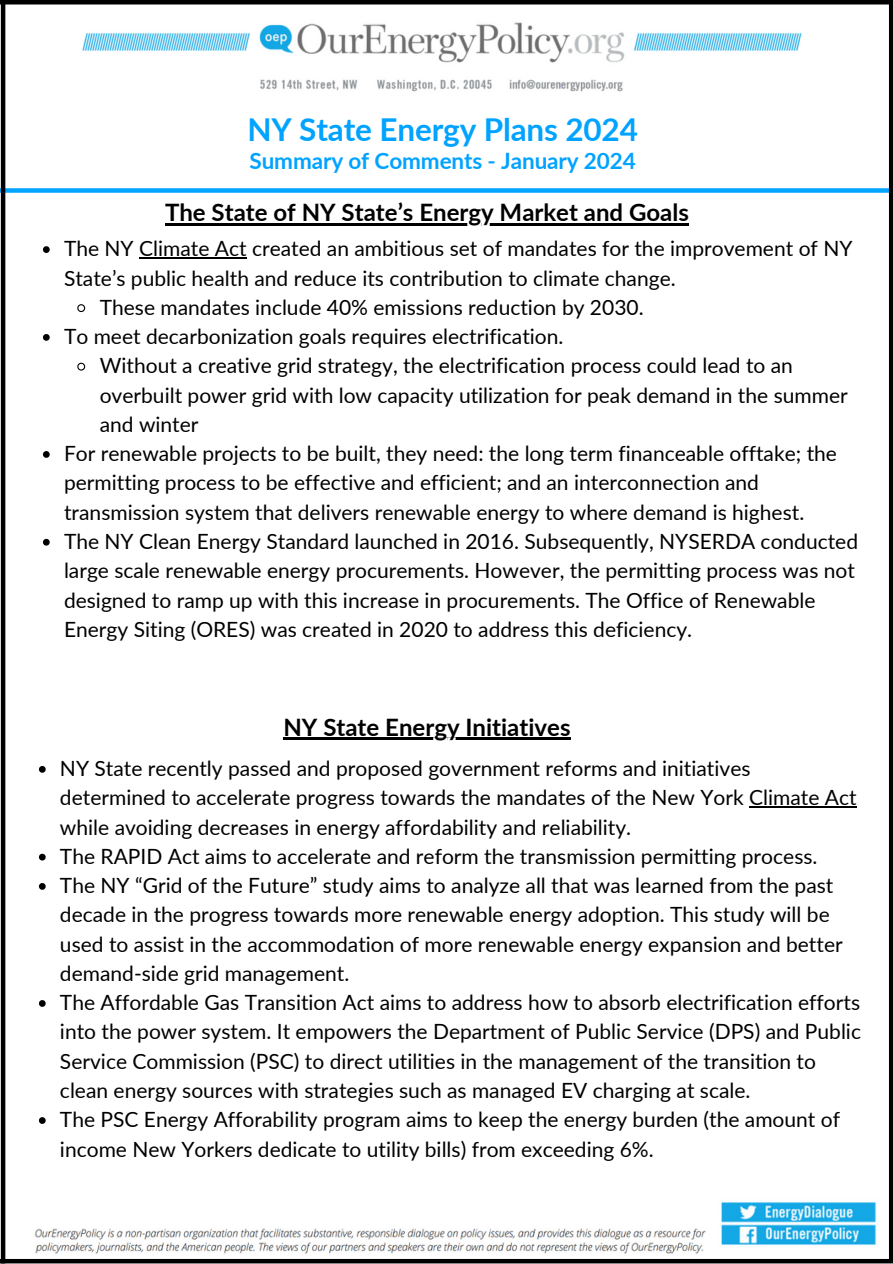
<style>
.page{position:relative;width:893px;height:1264px;background:#fff}
.page>*{position:absolute;margin:0;border:0;box-sizing:border-box;transform-origin:0 0}
.t1{font:700 31.5px "Lato";letter-spacing:-.005em;color:#00a3ff}
.t2{font:700 24px "Lato";color:#000}
.t3{font:700 22.5px "Lato";letter-spacing:-.005em;color:#00a3ff}
.t4{font:21px/29.2px "Lato";color:#000}
</style>
<div class="page">
<div style="left:0;top:188px;width:892px;height:5px;background:#00a3ff"></div>
<img style="left:82px;top:22px;width:720px;height:70px">
<img style="left:34px;top:1202px;width:843px;height:52px">
<hr style="left:1px;top:0;width:4px;height:1263px;background:#000">
<div style="left:0;top:1258px;width:892px;height:5px;background:#000"></div>
<svg style="left:888px;top:4px;width:4px;height:1255px;fill:#000"></svg>
<hr style="left:0;top:0;width:892px;height:4px;background:#000">
<hr style="left:165px;top:223px;width:524px;height:2px;background:#000">
<svg style="left:43px;top:246px;width:7px;height:7px"></svg>
<hr style="left:139px;top:257px;width:108px;height:1px;background:#000">
<svg style="left:77px;top:304px;width:9px;height:9px"></svg>
<svg style="left:43px;top:334px;width:7px;height:7px"></svg>
<svg style="left:77px;top:362px;width:9px;height:9px"></svg>
<svg style="left:43px;top:451px;width:7px;height:7px"></svg>
<svg style="left:43px;top:539px;width:7px;height:6px"></svg>
<hr style="left:283px;top:737px;width:287px;height:3px;background:#000">
<svg style="left:39px;top:766px;width:7px;height:6px"></svg>
<hr style="left:749px;top:806px;width:107px;height:1px;background:#000">
<svg style="left:39px;top:853px;width:7px;height:7px"></svg>
<svg style="left:39px;top:883px;width:7px;height:6px"></svg>
<svg style="left:39px;top:1000px;width:7px;height:6px"></svg>
<svg style="left:39px;top:1117px;width:7px;height:6px"></svg>
<h1 class="t1" style="left:247px;top:109px;width:392px">NY State Energy Plans 2024</h1>
<h1 class="t3" style="left:249px;top:146px;width:388px">Summary of Comments - January 2024</h1>
<p class="t2" style="left:165px;top:197px;width:525px">The State of NY State’s Energy Market and Goals</p>
<p class="t4" style="left:64px;top:233px;width:789px">The NY Climate Act created an ambitious set of mandates for the improvement of NY<br>State’s public health and reduce its contribution to climate change.</p>
<p class="t4" style="left:100px;top:292px;width:545px">These mandates include 40% emissions reduction by 2030.</p>
<p class="t4" style="left:64px;top:321px;width:501px">To meet decarbonization goals requires electrification.</p>
<p class="t4" style="left:100px;top:350px;width:749px">Without a creative grid strategy, the electrification process could lead to an overbuilt power grid with low capacity utilization for peak demand in the summer and winter</p>
<p class="t4" style="left:64px;top:438px;width:774px">For renewable projects to be built, they need: the long term financeable offtake; the permitting process to be effective and efficient; and an interconnection and transmission system that delivers renewable energy to where demand is highest.</p>
<h1 class="t4" style="left:64px;top:526px;width:795px">The NY Clean Energy Standard launched in 2016. Subsequently, NYSERDA conducted large scale renewable energy procurements. However, the permitting process was not designed to ramp up with this increase in procurements. The Office of Renewable Energy Siting (ORES) was created in 2020 to address this deficiency.</h1>
<p class="t2" style="left:283px;top:712px;width:288px">NY State Energy Initiatives</p>
<p class="t4" style="left:60px;top:753px;width:798px">NY State recently passed and proposed government reforms and initiatives determined to accelerate progress towards the mandates of the New York Climate Act while avoiding decreases in energy affordability and reliability.</p>
<p class="t4" style="left:60px;top:841px;width:759px">The RAPID Act aims to accelerate and reform the transmission permitting process.</p>
<p class="t4" style="left:60px;top:870px;width:784px">The NY “Grid of the Future” study aims to analyze all that was learned from the past decade in the progress towards more renewable energy adoption. This study will be used to assist in the accommodation of more renewable energy expansion and better demand-side grid management.</p>
<p class="t4" style="left:60px;top:987px;width:802px">The Affordable Gas Transition Act aims to address how to absorb electrification efforts into the power system. It empowers the Department of Public Service (DPS) and Public Service Commission (PSC) to direct utilities in the management of the transition to clean energy sources with strategies such as managed EV charging at scale.</p>
<p class="t4" style="left:60px;top:1104px;width:781px">The PSC Energy Afforability program aims to keep the energy burden (the amount of income New Yorkers dedicate to utility bills) from exceeding 6%.</p>
</div>
